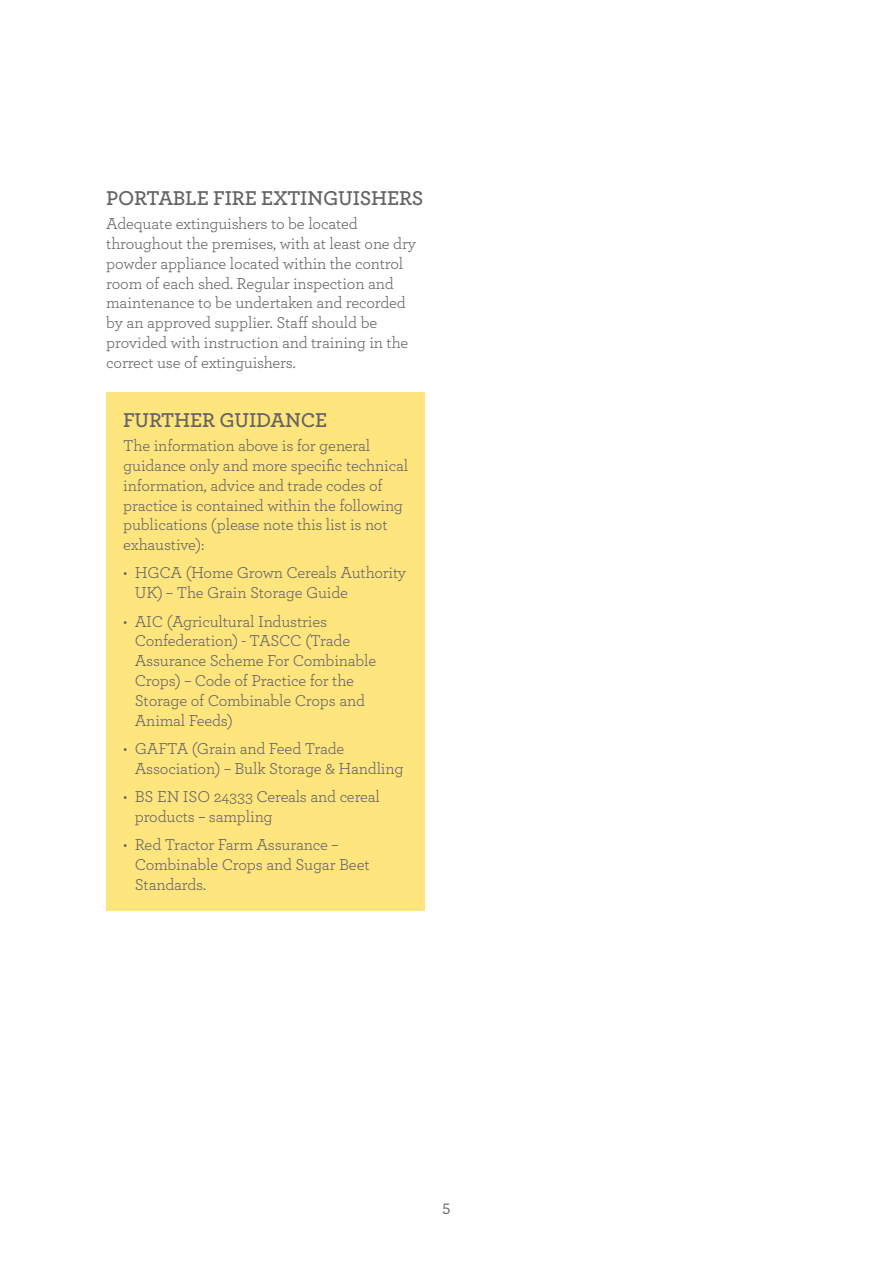
<style>
.page{position:relative;width:893px;height:1263px;background:#fff}
.page>*{position:absolute;margin:0;border:0;box-sizing:border-box;transform-origin:0 0}
.t1{font:600 21px "Archer";letter-spacing:-.01em;color:#646363}
.t2{font:16.5px/19.8px "Archer";letter-spacing:-.01em;color:#646363}
.t3{font:500 16.5px "Archer";color:#646363}
</style>
<div class="page">
<div style="left:106px;top:392px;width:319px;height:519px;background:#ffe57e"></div>
<p class="t1" style="left:106px;top:182px;width:319px">PORTABLE FIRE EXTINGUISHERS</p>
<p class="t2" style="left:106px;top:213px;width:311px">Adequate extinguishers to be located throughout the premises, with at least one dry powder appliance located within the control room of each shed. Regular inspection and maintenance to be undertaken and recorded by an approved supplier. Staff should be provided with instruction and training in the correct use of extinguishers.</p>
<p class="t1" style="left:123px;top:404px;width:206px">FURTHER GUIDANCE</p>
<p class="t2" style="left:123px;top:435px;width:286px">The information above is for general guidance only and more specific technical information, advice and trade codes of practice is contained within the following publications (please note this list is not exhaustive):</p>
<p class="t2" style="left:135px;top:562px;width:273px;text-indent:-11px">• HGCA (Home Grown Cereals Authority<br>UK) – The Grain Storage Guide</p>
<p class="t2" style="left:135px;top:610px;width:243px;text-indent:-11px">• AIC (Agricultural Industries<br>Confederation) - TASCC (Trade<br>Assurance Scheme For Combinable<br>Crops) – Code of Practice for the<br>Storage of Combinable Crops and<br>Animal Feeds)</p>
<p class="t2" style="left:135px;top:738px;width:270px;text-indent:-11px">• GAFTA (Grain and Feed Trade<br>Association) – Bulk Storage &amp; Handling</p>
<p class="t2" style="left:135px;top:786px;width:247px;text-indent:-11px">• BS EN ISO 24333 Cereals and cereal products – sampling</p>
<p class="t2" style="left:135px;top:834px;width:236px;text-indent:-11px">• Red Tractor Farm Assurance –<br>Combinable Crops and Sugar Beet<br>Standards.</p>
<p class="t3" style="left:442px;top:1195px;width:10px">5</p>
</div>
